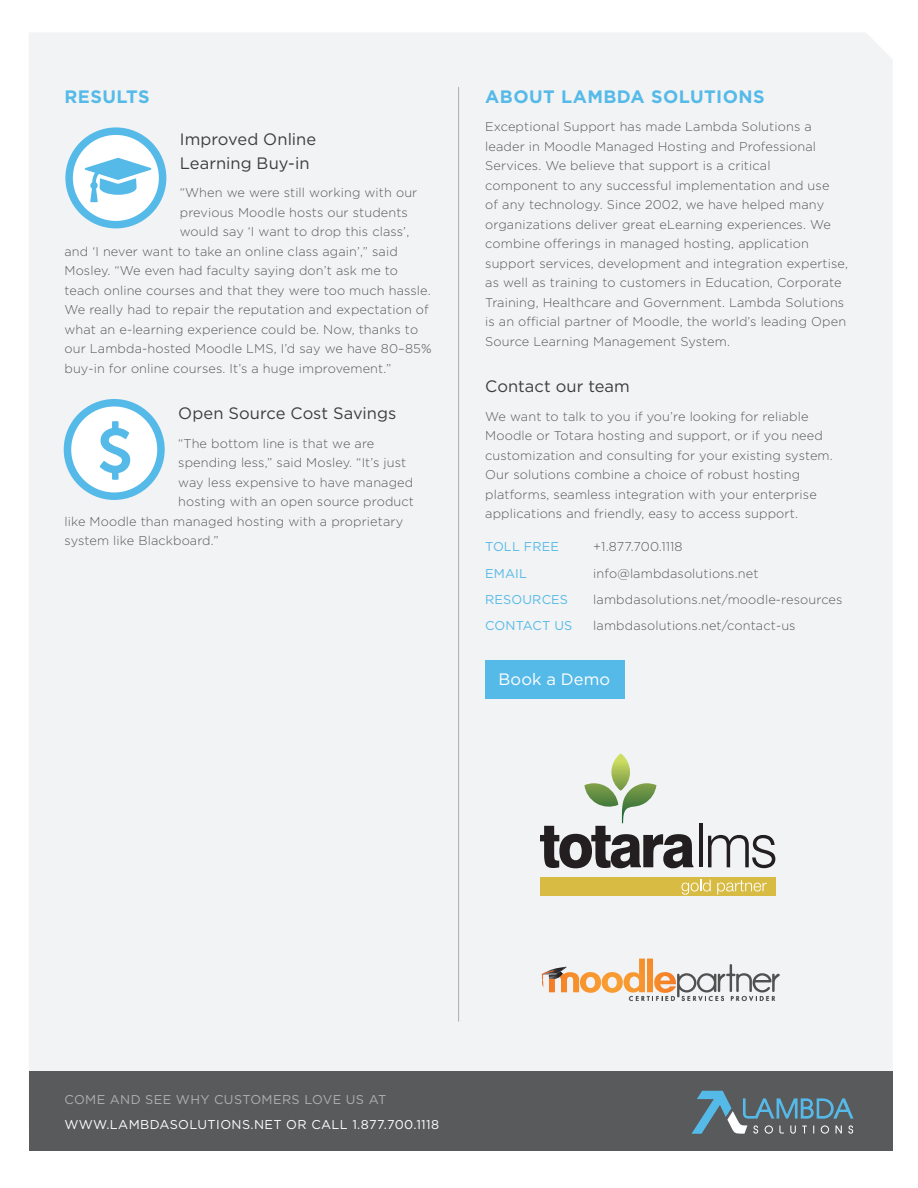
<style>
.page{position:relative;width:918px;height:1188px;background:#fff}
.page>*{position:absolute;margin:0;border:0;box-sizing:border-box;transform-origin:0 0}
.t1{font:700 18px "Gotham";letter-spacing:.025em;color:#56bae9}
.t2{font:16.5px/24px "Gotham";color:#3e3e3f}
.t3{font:16.5px "Gotham";letter-spacing:.005em;color:#fff}
.t4{font:300 12.75px/19.5px "Gotham";letter-spacing:.01em;color:#58595b}
.t5{font:12.75px "Gotham";letter-spacing:.03em;color:#fff}
.t6{font:12.75px "Gotham";letter-spacing:.01em;color:#56bae9}
.t7{font:12.75px "Gotham";letter-spacing:.03em;color:#afafb0}
.t8{font:500 6.15px "Futura";letter-spacing:.34em;color:#464747}
</style>
<div class="page">
<div style="left:29px;top:33px;width:863px;height:1038px;background:#f2f3f4"></div>
<div style="left:29px;top:1071px;width:864px;height:80px;background:#595a5c"></div>
<svg style="left:541px;top:959px;width:239px;height:42px"></svg>
<hr style="left:458px;top:87px;width:1px;height:934px;background:#acadae">
<svg style="left:691px;top:1091px;width:163px;height:43px"></svg>
<div style="left:540px;top:877px;width:235px;height:18px;background:#d8bb42"></div>
<hr style="left:699px;top:824px;width:4px;height:43px;background:#231f20">
<svg style="left:708px;top:835px;width:67px;height:33px"></svg>
<svg style="left:540px;top:753px;width:153px;height:115px"></svg>
<svg style="left:682px;top:880px;width:29px;height:15px"></svg>
<svg style="left:717px;top:880px;width:50px;height:14px"></svg>
<div style="left:486px;top:660px;width:139px;height:39px;background:#56bae9"></div>
<svg style="left:69px;top:131px;width:94px;height:94px"></svg>
<div style="left:65px;top:127px;width:101px;height:101px;border:8px solid #56bae9;border-radius:50%"></div>
<svg style="left:85px;top:158px;width:66px;height:44px"></svg>
<div style="left:67px;top:403px;width:94px;height:93px;background:#fff;border-radius:50%"></div>
<div style="left:64px;top:399px;width:101px;height:101px;border:8px solid #56bae9;border-radius:50%"></div>
<svg style="left:100px;top:421px;width:30px;height:59px"></svg>
<h1 class="t1" style="left:64px;top:85px;width:87px">RESULTS</h1>
<p class="t2" style="left:180px;top:127px;width:138px">Improved Online<br>Learning Buy-in</p>
<p class="t4" style="left:180px;top:183px;width:239px">“When we were still working with our</p>
<p class="t4" style="left:180px;top:202px;width:230px">previous Moodle hosts our students</p>
<p class="t4" style="left:180px;top:222px;width:231px">would say ‘I want to drop this class’,</p>
<p class="t4" style="left:64px;top:241px;width:335px">and ‘I never want to take an online class again’,” said</p>
<p class="t4" style="left:64px;top:261px;width:335px">Mosley. “We even had faculty saying don’t ask me to</p>
<p class="t4" style="left:64px;top:280px;width:368px">teach online courses and that they were too much hassle.</p>
<p class="t4" style="left:64px;top:300px;width:366px">We really had to repair the reputation and expectation of</p>
<p class="t4" style="left:64px;top:319px;width:355px">what an e-learning experience could be. Now, thanks to</p>
<p class="t4" style="left:64px;top:339px;width:369px">our Lambda-hosted Moodle LMS, I’d say we have 80–85%</p>
<p class="t4" style="left:64px;top:358px;width:328px">buy-in for online courses. It’s a huge improvement.”</p>
<p class="t2" style="left:178px;top:401px;width:220px">Open Source Cost Savings</p>
<p class="t4" style="left:178px;top:433px;width:198px">“The bottom line is that we are</p>
<p class="t4" style="left:178px;top:453px;width:230px">spending less,” said Mosley. “It’s just</p>
<p class="t4" style="left:178px;top:472px;width:237px">way less expensive to have managed</p>
<p class="t4" style="left:178px;top:492px;width:237px">hosting with an open source product</p>
<p class="t4" style="left:64px;top:511px;width:340px">like Moodle than managed hosting with a proprietary</p>
<p class="t4" style="left:64px;top:531px;width:156px">system like Blackboard.”</p>
<h1 class="t1" style="left:485px;top:85px;width:281px">ABOUT LAMBDA SOLUTIONS</h1>
<p class="t4" style="left:485px;top:117px;width:364px">Exceptional Support has made Lambda Solutions a leader in Moodle Managed Hosting and Professional Services. We believe that support is a critical<br>component to any successful implementation and use<br>of any technology. Since 2002, we have helped many organizations deliver great eLearning experiences. We combine offerings in managed hosting, application support services, development and integration expertise, as well as training to customers in Education, Corporate Training, Healthcare and Government. Lambda Solutions is an official partner of Moodle, the world’s leading Open Source Learning Management System.</p>
<p class="t2" style="left:485px;top:374px;width:146px">Contact our team</p>
<p class="t4" style="left:485px;top:406px;width:349px">We want to talk to you if you’re looking for reliable Moodle or Totara hosting and support, or if you need customization and consulting for your existing system.<br>Our solutions combine a choice of robust hosting platforms, seamless integration with your enterprise applications and friendly, easy to access support.</p>
<p class="t6" style="left:485px;top:539px;width:75px">TOLL FREE</p>
<p class="t4" style="left:593px;top:537px;width:91px">+1.877.700.1118</p>
<p class="t6" style="left:485px;top:565px;width:43px">EMAIL</p>
<p class="t4" style="left:593px;top:563px;width:167px">info@lambdasolutions.net</p>
<p class="t6" style="left:485px;top:591px;width:84px">RESOURCES</p>
<p class="t4" style="left:593px;top:589px;width:251px">lambdasolutions.net/moodle-resources</p>
<p class="t6" style="left:485px;top:617px;width:89px">CONTACT US</p>
<p class="t4" style="left:593px;top:615px;width:204px">lambdasolutions.net/contact-us</p>
<p class="t3" style="left:499px;top:668px;width:113px">Book a Demo</p>
<p class="t7" style="left:64px;top:1091px;width:323px">COME AND SEE WHY CUSTOMERS LOVE US AT</p>
<p class="t5" style="left:64px;top:1117px;width:376px">WWW.LAMBDASOLUTIONS.NET OR CALL 1.877.700.1118</p>
<p class="t8" style="left:629px;top:994px;width:148px">CERTIFIED SERVICES PROVIDER</p>
</div>
